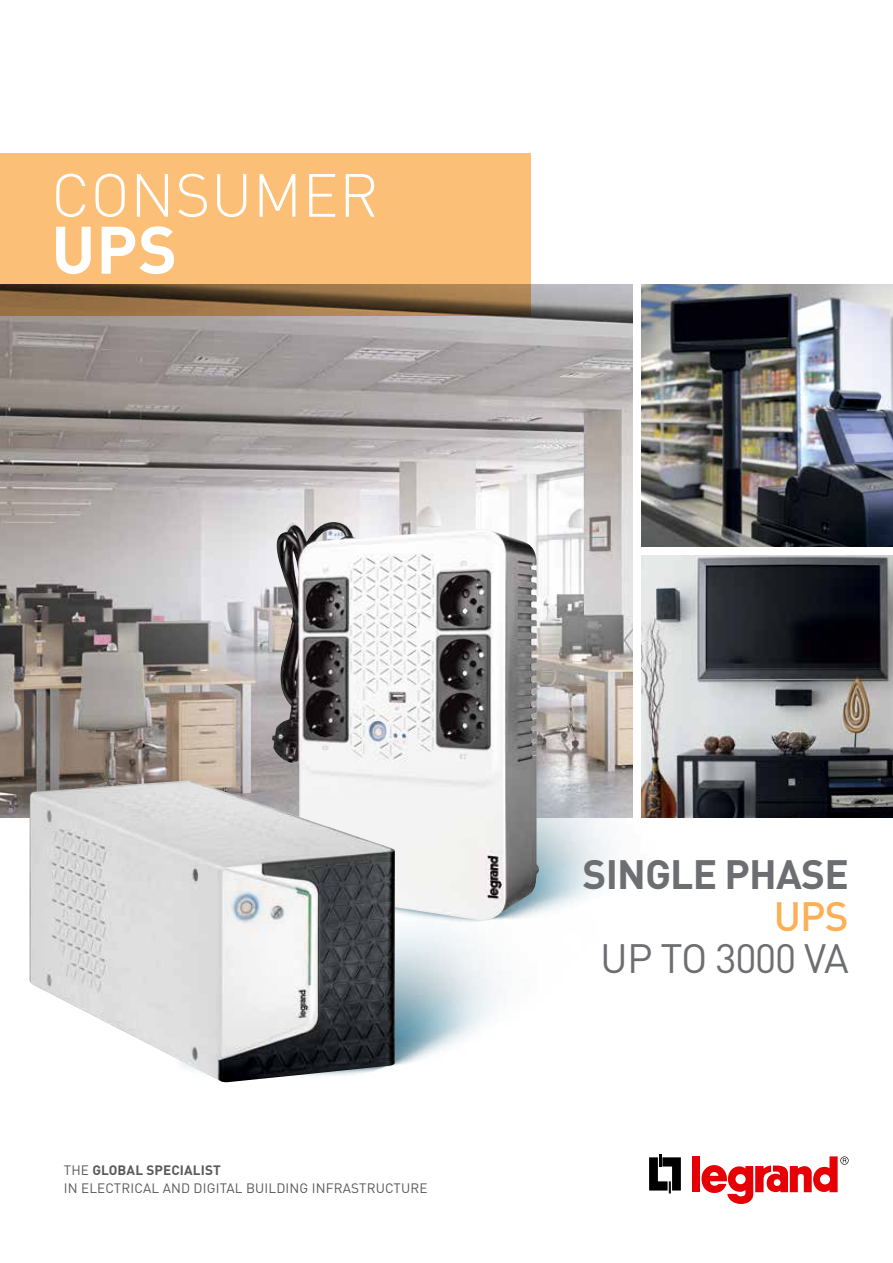
<style>
.page{position:relative;width:893px;height:1263px;background:#fff}
.page>*{position:absolute;margin:0;border:0;box-sizing:border-box;transform-origin:0 0}
.t1{font:700 66px "DIN Pro";color:#fff}
.t2{font:300 60px "DIN Pro";letter-spacing:.01em;color:#fff}
.t3{font:700 40.5px "DIN Pro";letter-spacing:-.02em;color:#6d6e71}
.t4{font:40.5px "DIN Pro";letter-spacing:-.03em;color:#6d6e71}
.t5{font:500 40.5px "DIN Pro";color:#fbb057}
.t6{font:13.5px/18px "DIN Pro";letter-spacing:.01em;color:#58595b}
.s1{font-weight:700}
</style>
<div class="page">
<img style="left:0;top:285px;width:633px;height:533px">
<img style="left:224px;top:1030px;width:253px;height:53px">
<img style="left:243px;top:624px;width:390px;height:406px">
<img style="left:272px;top:522px;width:267px;height:398px">
<img style="left:30px;top:780px;width:365px;height:302px">
<svg style="left:649px;top:1154px;width:32px;height:39px"></svg>
<div style="left:692px;top:1156px;width:8px;height:36px;background:#e60005"></div>
<svg style="left:701px;top:1156px;width:148px;height:48px"></svg>
<img style="left:641px;top:555px;width:252px;height:263px">
<img style="left:641px;top:285px;width:252px;height:262px">
<svg style="left:0;top:153px;width:530px;height:163px;background:#e2ab6b"></svg>
<h2 class="t2" style="left:51px;top:154px;width:329px">CONSUMER</h2>
<h1 class="t1" style="left:51px;top:205px;width:127px">UPS</h1>
<p class="t6" style="left:64px;top:1160px;width:365px">THE <span class="s1">GLOBAL SPECIALIST<br></span>IN ELECTRICAL AND DIGITAL BUILDING INFRASTRUCTURE</p>
<h3 class="t3" style="left:583px;top:847px;width:268px">SINGLE PHASE</h3>
<h3 class="t5" style="left:774px;top:889px;width:77px">UPS</h3>
<h3 class="t4" style="left:600px;top:931px;width:250px">UP TO 3000 VA</h3>
</div>
